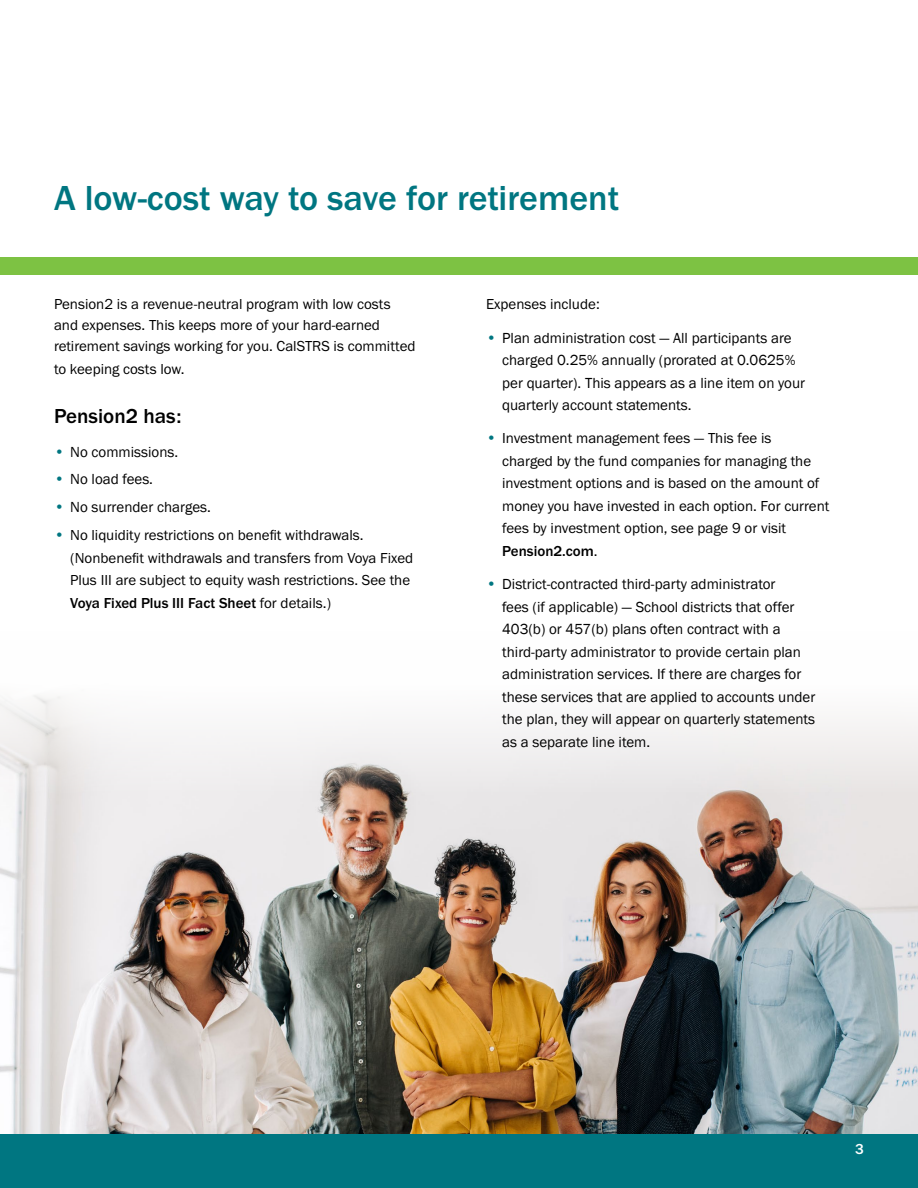
<style>
.page{position:relative;width:918px;height:1188px;background:#fff}
.page>*{position:absolute;margin:0;border:0;box-sizing:border-box;transform-origin:0 0}
.t1{font:500 36px "Franklin Gothic URW";letter-spacing:-.005em;color:#007681}
.t2{font:500 21px "Franklin Gothic URW";color:#000}
.t3{font:15px/22.5px "Franklin Gothic URW Boo";color:#000}
.t4{font:15px/22.5px "Franklin Gothic";color:#000}
.t5{font:500 15px "Franklin Gothic URW";color:#fff}
.s1{font-family:"Franklin Gothic URW";font-weight:500;font-size:15.75px;color:#007681}
.s2{font-family:"Franklin Gothic URW";font-weight:500}
</style>
<div class="page">
<div style="left:0;top:1134px;width:918px;height:54px;background:#007681"></div>
<img style="left:0;top:695px;width:918px;height:439px">
<div style="left:0;top:257px;width:918px;height:17px;background:#7dc243"></div>
<h3 class="t1" style="left:54px;top:175px;width:567px">A low-cost way to save for retirement</h3>
<p class="t3" style="left:54px;top:294px;width:363px;line-height:21px">Pension2 is a revenue-neutral program with low costs and expenses. This keeps more of your hard-earned retirement savings working for you. CalSTRS is committed</p>
<p class="t3" style="left:54px;top:357px;width:132px">to keeping costs low.</p>
<h4 class="t2" style="left:54px;top:403px;width:129px">Pension2 has:</h4>
<p class="t4" style="left:54px;top:441px;width:126px"><span class="s1">•</span> No commissions.</p>
<p class="t4" style="left:54px;top:469px;width:101px"><span class="s1">•</span> No load fees.</p>
<p class="t4" style="left:54px;top:496px;width:159px"><span class="s1">•</span> No surrender charges.</p>
<p class="t3" style="left:70px;top:524px;width:345px;text-indent:-16px"><span class="s1">•</span> No liquidity restrictions on benefit withdrawals. (Nonbenefit withdrawals and transfers from Voya Fixed Plus III are subject to equity wash restrictions. See the <span class="s2">Voya Fixed Plus III Fact Sheet</span> for details.)</p>
<p class="t3" style="left:486px;top:293px;width:116px">Expenses include:</p>
<p class="t4" style="left:502px;top:327px;width:304px;text-indent:-16px"><span class="s1">•</span> Plan administration cost — All participants are charged 0.25% annually (prorated at 0.0625% per quarter). This appears as a line item on your quarterly account statements.</p>
<p class="t3" style="left:502px;top:427px;width:329px;text-indent:-16px"><span class="s1">•</span> Investment management fees — This fee is<br>charged by the fund companies for managing the investment options and is based on the amount of money you have invested in each option. For current fees by investment option, see page 9 or visit <span class="s2">Pension2.com</span>.</p>
<p class="t4" style="left:502px;top:573px;width:315px;text-indent:-16px"><span class="s1">•</span> District-contracted third-party administrator<br>fees (if applicable) — School districts that offer 403(b) or 457(b) plans often contract with a third-party administrator to provide certain plan administration services. If there are charges for these services that are applied to accounts under the plan, they will appear on quarterly statements as a separate line item.</p>
<p class="t5" style="left:855px;top:1139px;width:10px">3</p>
</div>
